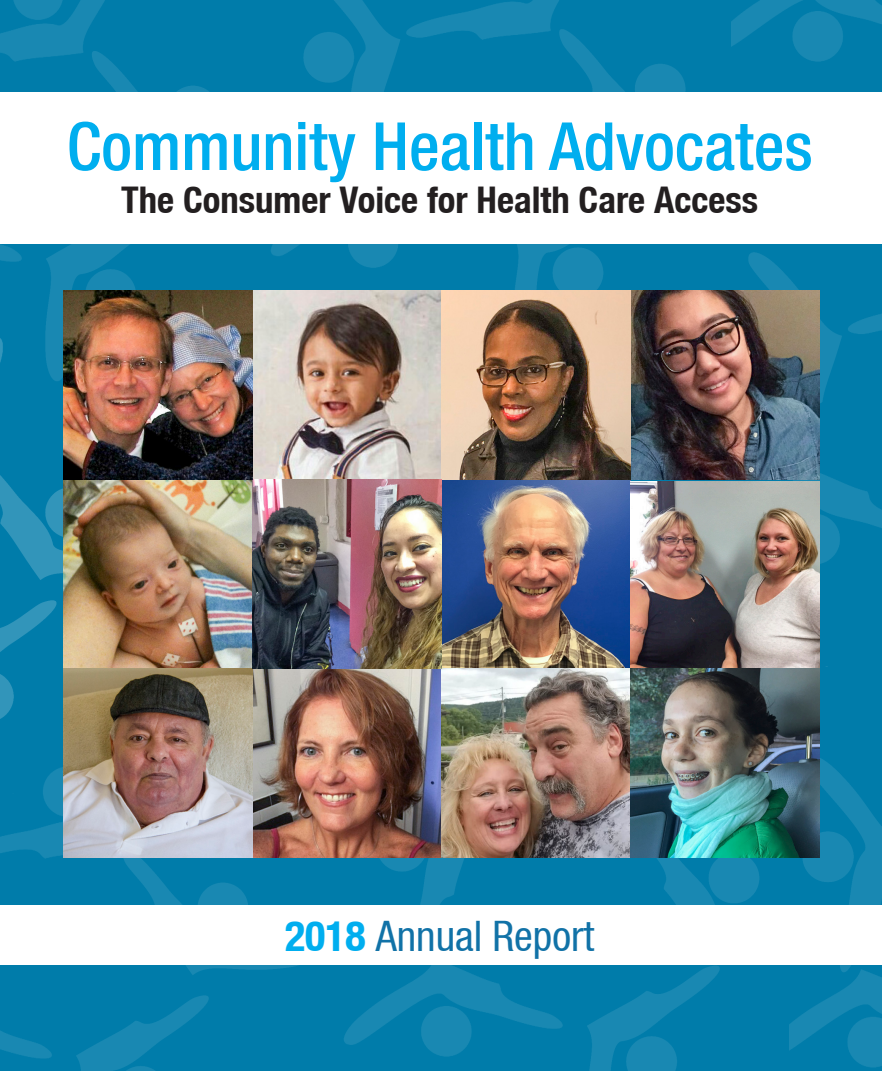
<style>
.page{position:relative;width:882px;height:1071px;background:#fff}
.page>*{position:absolute;margin:0;border:0;box-sizing:border-box;transform-origin:0 0}
.t1{font:500 condensed 66.5px "Helvetica Neue LT";color:#00aeef}
.t2{font:condensed 42px "Helvetica Neue LT";color:#1172a7}
.t3{font:700 condensed 36.75px "Helvetica Neue LT";color:#231f20}
.s1{font-weight:700;color:#00aeef}
</style>
<div class="page">
<img style="left:0;top:793px;width:306px;height:278px">
<img style="left:344px;top:713px;width:480px;height:358px">
<img style="left:789px;top:725px;width:93px;height:346px">
<img style="left:751px;top:244px;width:131px;height:422px">
<img style="left:751px;top:0;width:131px;height:92px">
<img style="left:274px;top:0;width:477px;height:291px">
<img style="left:0;top:0;width:274px;height:338px">
<img style="left:0;top:338px;width:63px;height:455px">
<div style="left:0;top:92px;width:882px;height:152px;background:#fff"></div>
<div style="left:0;top:905px;width:882px;height:60px;background:#fff"></div>
<img style="left:63px;top:291px;width:756px;height:567px">
<p class="t1" style="left:67px;top:107px;width:748px">Community Health Advocates</p>
<p class="t3" style="left:121px;top:178px;width:638px">The Consumer Voice for Health Care Access</p>
<p class="t2" style="left:285px;top:911px;width:311px"><span class="s1">2018</span> Annual Report</p>
</div>
